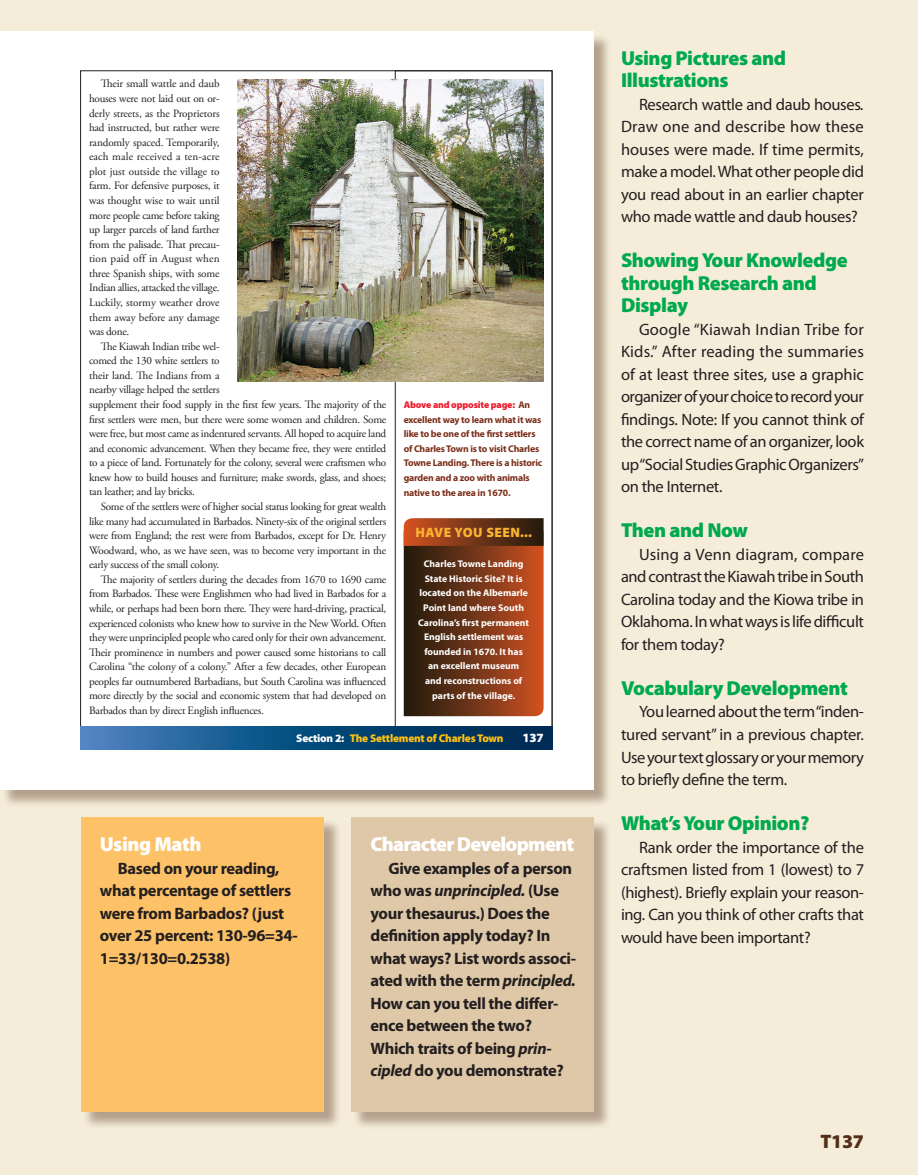
<style>
.page{position:relative;width:918px;height:1175px;background:#fff}
.page>*{position:absolute;margin:0;border:0;box-sizing:border-box;transform-origin:0 0}
.B{font:900 20.25px/22.5px "Myriad Pro";letter-spacing:-.02em;color:#00a94e}
.D{font:900 20.25px "Myriad Pro";letter-spacing:-.04em;color:#fff}
.D-2{font:900 20.25px "Myriad Pro";letter-spacing:-.02em;color:#fff}
.t1{font:900 19.5px "Myriad Pro";color:#532f18}
.Body_Text{font:16.5px/22.5px "Myriad Pro";letter-spacing:-.02em;color:#231f20;text-align:justify}
.Body_San_Serif{font:700 16.5px/22.5px "Myriad Pro";letter-spacing:-.02em;color:#231f20}
.t2{font:900 13.65px "Myriad Pro";letter-spacing:.03em;color:#fcb333}
.t3{font:900 12.6px "Myriad Pro";color:#fff}
.t4{font:11.1px "Adobe Garamond Pro";letter-spacing:-.025em;color:#231f20}
.t5{font:11.1px "Adobe Garamond Pro";letter-spacing:-.005em;color:#231f20}
.t6{font:11.1px "Adobe Garamond Pro";letter-spacing:.01em;color:#231f20}
.t7{font:900 11.1px "Myriad Pro";letter-spacing:-.02em;color:#fdc011}
.t8{font:11.1px "Adobe Garamond Pro";color:#231f20}
.t9{font:700 9.75px/14.5px "Myriad Pro";color:#fff;text-align:center}
.t10{font:700 9.75px/14.5px "Myriad Pro";letter-spacing:-.02em;color:#7b2d19}
.s1{font-weight:900;color:#ee1b2d}
.s2{color:#fff}
.s3{font-style:italic}
</style>
<div class="page">
<div style="left:0;top:0;width:918px;height:1174px;background:#f5edda"></div>
<div style="left:1px;top:33px;width:611px;height:775px;background:#532f18;opacity:.4"></div>
<div style="left:0;top:32px;width:594px;height:758px;background:#fff"></div>
<svg style="left:80px;top:726px;width:472px;height:24px;background:#134f80"></svg>
<img style="left:237px;top:79px;width:307px;height:302px">
<svg style="left:404px;top:518px;width:140px;height:198px;background:#743517"></svg>
<div style="left:82px;top:818px;width:260px;height:311px;background:#532f18;opacity:.4"></div>
<div style="left:81px;top:817px;width:243px;height:295px;background:#fdc268"></div>
<div style="left:352px;top:819px;width:260px;height:310px;background:#532f18;opacity:.4"></div>
<div style="left:351px;top:818px;width:243px;height:294px;background:#dfc8a7"></div>
<p class="t4" style="left:101px;top:77px;width:120px">Their small wattle and daub</p>
<p class="t4" style="left:89px;top:92px;width:132px">houses were not laid out on or-</p>
<p class="t4" style="left:89px;top:106px;width:132px">derly streets, as the Proprietors</p>
<p class="t4" style="left:89px;top:121px;width:132px">had instructed, but rather were</p>
<p class="t4" style="left:89px;top:135px;width:132px">randomly spaced. Temporarily,</p>
<p class="t6" style="left:89px;top:150px;width:132px">each male received a ten-acre</p>
<p class="t8" style="left:89px;top:165px;width:132px">plot just outside the village to</p>
<p class="t4" style="left:89px;top:179px;width:132px">farm. For defensive purposes, it</p>
<p class="t4" style="left:89px;top:194px;width:132px">was thought wise to wait until</p>
<p class="t4" style="left:89px;top:208px;width:132px">more people came before taking</p>
<p class="t4" style="left:89px;top:223px;width:132px">up larger parcels of land farther</p>
<p class="t4" style="left:89px;top:237px;width:132px">from the palisade. That precau-</p>
<p class="t6" style="left:89px;top:252px;width:132px">tion paid off in August when</p>
<p class="t4" style="left:89px;top:267px;width:132px">three Spanish ships, with some</p>
<p class="t4" style="left:89px;top:281px;width:132px">Indian allies, attacked the village.</p>
<p class="t5" style="left:89px;top:296px;width:132px">Luckily, stormy weather drove</p>
<p class="t5" style="left:89px;top:310px;width:132px">them away before any damage</p>
<p class="t4" style="left:89px;top:325px;width:42px">was done.</p>
<p class="t4" style="left:101px;top:339px;width:120px">The Kiawah Indian tribe wel-</p>
<p class="t4" style="left:89px;top:354px;width:132px">comed the 130 white settlers to</p>
<p class="t4" style="left:89px;top:368px;width:132px">their land. The Indians from a</p>
<p class="t4" style="left:89px;top:383px;width:132px">nearby village helped the settlers</p>
<p class="t4" style="left:89px;top:398px;width:299px">supplement their food supply in the first few years. The majority of the</p>
<p class="t4" style="left:89px;top:412px;width:299px">first settlers were men, but there were some women and children. Some</p>
<p class="t4" style="left:89px;top:427px;width:299px">were free, but most came as indentured servants. All hoped to acquire land</p>
<p class="t4" style="left:89px;top:441px;width:299px">and economic advancement. When they became free, they were entitled</p>
<p class="t4" style="left:89px;top:456px;width:299px">to a piece of land. Fortunately for the colony, several were craftsmen who</p>
<p class="t4" style="left:89px;top:470px;width:299px">knew how to build houses and furniture; make swords, glass, and shoes;</p>
<p class="t4" style="left:89px;top:485px;width:107px">tan leather; and lay bricks.</p>
<p class="t4" style="left:101px;top:500px;width:287px">Some of the settlers were of higher social status looking for great wealth</p>
<p class="t4" style="left:89px;top:514px;width:299px">like many had accumulated in Barbados. Ninety-six of the original settlers</p>
<p class="t4" style="left:89px;top:529px;width:299px">were from England; the rest were from Barbados, except for Dr. Henry</p>
<p class="t4" style="left:89px;top:543px;width:299px">Woodward, who, as we have seen, was to become very important in the</p>
<p class="t4" style="left:89px;top:558px;width:132px">early success of the small colony.</p>
<p class="t4" style="left:101px;top:572px;width:287px">The majority of settlers during the decades from 1670 to 1690 came</p>
<p class="t4" style="left:89px;top:587px;width:299px">from Barbados. These were Englishmen who had lived in Barbados for a</p>
<p class="t4" style="left:89px;top:601px;width:299px">while, or perhaps had been born there. They were hard-driving, practical,</p>
<p class="t4" style="left:89px;top:616px;width:299px">experienced colonists who knew how to survive in the New World. Often</p>
<p class="t4" style="left:89px;top:631px;width:299px">they were unprincipled people who cared only for their own advancement.</p>
<p class="t4" style="left:89px;top:645px;width:299px">Their prominence in numbers and power caused some historians to call</p>
<p class="t4" style="left:89px;top:660px;width:299px">Carolina “the colony of a colony.” After a few decades, other European</p>
<p class="t4" style="left:89px;top:674px;width:299px">peoples far outnumbered Barbadians, but South Carolina was influenced</p>
<p class="t4" style="left:89px;top:689px;width:299px">more directly by the social and economic system that had developed on</p>
<p class="t4" style="left:89px;top:703px;width:176px">Barbados than by direct English influences.</p>
<p class="t10" style="left:404px;top:397px;width:140px"><span class="s1">Above and opposite page:</span> An excellent way to learn what it was like to be one of the first settlers of Charles Town is to visit Charles<br>Towne Landing. There is a historic garden and a zoo with animals native to the area in 1670.</p>
<p class="t2" style="left:416px;top:523px;width:118px">HAVE YOU SEEN...</p>
<p class="t9" style="left:418px;top:556px;width:112px">Charles Towne Landing<br>State Historic Site? It is located on the Albemarle<br>Point land where South<br>Carolina’s first permanent<br>English settlement was founded in 1670. It has an excellent museum<br>and reconstructions of parts of the village.</p>
<p class="t7" style="left:296px;top:730px;width:209px"><span class="s2">Section 2:</span> The Settlement of Charles Town</p>
<p class="t3" style="left:522px;top:729px;width:23px">137</p>
<p class="D-2" style="left:100px;top:830px;width:103px">Using Math</p>
<p class="Body_San_Serif" style="left:100px;top:856px;width:199px;text-indent:18px">Based on your reading, what percentage of settlers were from Barbados? (just over 25 percent: 130-96=34-<br>1=33/130=0.2538)</p>
<p class="D" style="left:370px;top:830px;width:205px">Character Development</p>
<p class="Body_San_Serif" style="left:370px;top:856px;width:207px;text-indent:18px">Give examples of a person who was <span class="s3">unprincipled.</span> (Use your thesaurus.) Does the definition apply today? In what ways? List words associ&shy;ated with the term <span class="s3">principled.<br></span>How can you tell the differ&shy;ence between the two?<br>Which traits of being <span class="s3">prin&shy;cipled</span> do you demonstrate?</p>
<p class="B" style="left:621px;top:46px;width:167px">Using Pictures and<br>Illustrations</p>
<p class="Body_Text" style="left:621px;top:93px;width:245px;text-indent:18px">Research wattle and daub houses<span class="s3">.<br></span>Draw one and describe how these houses were made. If time permits, make a model. What other people did you read about in an earlier chapter who made wattle and daub houses?</p>
<p class="B" style="left:621px;top:248px;width:228px">Showing Your Knowledge through Research and<br>Display</p>
<p class="Body_Text" style="left:621px;top:318px;width:245px;text-indent:18px">Google “Kiawah Indian Tribe for Kids.” After reading the summaries of at least three sites, use a graphic organizer of your choice to record your findings. Note: If you cannot think of the correct name of an organizer, look up “Social Studies Graphic Organizers” on the Internet.</p>
<p class="B" style="left:621px;top:518px;width:129px">Then and Now</p>
<p class="Body_Text" style="left:621px;top:543px;width:245px;text-indent:18px">Using a Venn diagram, compare and contrast the Kiawah tribe in South Carolina today and the Kiowa tribe in Oklahoma. In what ways is life difficult for them today?</p>
<p class="B" style="left:621px;top:676px;width:228px">Vocabulary Development</p>
<p class="Body_Text" style="left:621px;top:700px;width:245px;text-indent:18px">You learned about the term “inden&shy;tured servant” in a previous chapter.<br>Use your text glossary or your memory to briefly define the term.</p>
<p class="B" style="left:621px;top:811px;width:190px">What’s Your Opinion?</p>
<p class="Body_Text" style="left:621px;top:835px;width:245px;text-indent:18px">Rank order the importance of the craftsmen listed from 1 (lowest) to 7 (highest). Briefly explain your reason&shy;ing. Can you think of other crafts that would have been important?</p>
<h2 class="t1" style="left:821px;top:1128px;width:45px">T137</h2>
</div>
